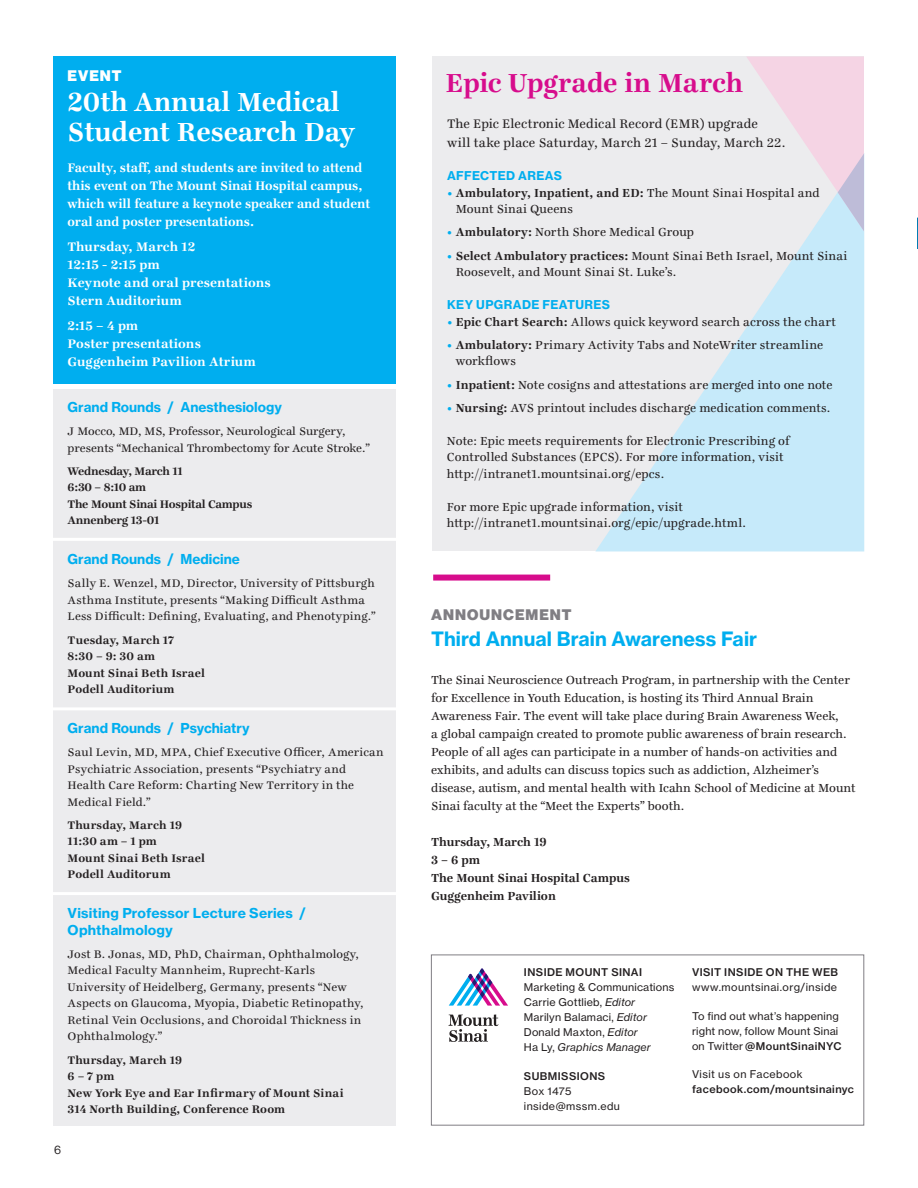
<style>
.page{position:relative;width:918px;height:1188px;background:#fff}
.page>*{position:absolute;margin:0;border:0;box-sizing:border-box;transform-origin:0 0}
.t1{font:700 28.5px/30px "Ingeborg";color:#fff}
.t2{font:700 28.5px "Ingeborg";letter-spacing:-.005em;color:#d70c8c}
.t3{font:19.5px "N Haas Grotesk TX Std 75 Bd";letter-spacing:.005em;color:#00aeef}
.t4{font:15px "N Haas Grotesk DS Std 95 Blk";letter-spacing:.065em;color:#807e83}
.t5{font:15px "N Haas Grotesk DS Std 95 Blk";letter-spacing:.065em;color:#fff}
.t6{font:700 13.5px/18px "Ingeborg";color:#fff}
.t7{font:13.5px/16.5px "N Haas Grotesk TX Std 75 Bd";color:#00aeef}
.t8{font:13.5px/19.5px "Ingeborg";letter-spacing:.01em;color:#231f20}
.t9{font:12.75px/18px "Ingeborg";color:#231f20}
.t10{font:700 12.75px/18px "Ingeborg";letter-spacing:-.005em;color:#231f20}
.t11{font:12.75px "Ingeborg";letter-spacing:.02em;color:#231f20}
.t12{font:12px/16.5px "Ingeborg";letter-spacing:.01em;color:#231f20}
.t13{font:700 12px/16.5px "Ingeborg";letter-spacing:.005em;color:#231f20}
.t14{font:700 12px/16.5px "Ingeborg";letter-spacing:-.02em;color:#231f20}
.t15{font:12px "N Haas Grotesk TX Std 75 Bd";letter-spacing:.03em;color:#00aeef}
.t16{font:12px "N Haas Grotesk DS Std 55 Rg";color:#231f20}
.t17{font:10.5px/15px "N Haas Grotesk TX Std 55 Rg";letter-spacing:.02em;color:#231f20}
.t18{font:10.5px "N Haas Grotesk TX Std 65 Md";letter-spacing:.04em;color:#231f20}
.t19{font:10.5px/15px "N Haas Grotesk TX Std 55 Rg";letter-spacing:.04em;color:#231f20}
.t20{font:10.5px "N Haas Grotesk TX Std 56 It";letter-spacing:.015em;color:#231f20}
.s1{color:#00aeef}
.s2{font-weight:700}
.s3{font-family:"N Haas Grotesk TX Std 56 It"}
.s4{font-family:"N Haas Grotesk TX Std 55 Rg"}
</style>
<div class="page">
<div style="left:53px;top:56px;width:343px;height:328px;background:#00aeef"></div>
<div style="left:53px;top:389px;width:343px;height:736px;background:#ececee"></div>
<svg style="left:449px;top:969px;width:59px;height:37px"></svg>
<svg style="left:448px;top:1014px;width:51px;height:28px"></svg>
<hr style="left:51px;top:538px;width:348px;height:3px;background:#fff">
<hr style="left:51px;top:707px;width:348px;height:3px;background:#fff">
<hr style="left:49px;top:892px;width:348px;height:3px;background:#fff">
<div style="left:433px;top:575px;width:117px;height:6px;background:#d70c8c"></div>
<div style="left:432px;top:56px;width:432px;height:495px;background:#ececee"></div>
<svg style="left:596px;top:231px;width:322px;height:320px"></svg>
<svg style="left:747px;top:56px;width:171px;height:175px"></svg>
<p class="t5" style="left:68px;top:67px;width:56px">EVENT</p>
<h1 class="t1" style="left:67px;top:87px;width:289px">20th Annual Medical<br>Student Research Day</h1>
<p class="t6" style="left:67px;top:159px;width:304px">Faculty, staff, and students are invited to attend this event on The Mount Sinai Hospital campus, which will feature a keynote speaker and student oral and poster presentations.</p>
<p class="t6" style="left:67px;top:238px;width:205px">Thursday, March 12<br>12:15 - 2:15 pm<br>Keynote and oral presentations<br>Stern Auditorium</p>
<p class="t6" style="left:67px;top:316px;width:190px">2:15 – 4 pm<br>Poster presentations<br>Guggenheim Pavilion Atrium</p>
<p class="t7" style="left:68px;top:399px;width:216px">Grand Rounds / Anesthesiology</p>
<p class="t12" style="left:68px;top:423px;width:304px">J Mocco, MD, MS, Professor, Neurological Surgery, presents “Mechanical Thrombectomy for Acute Stroke.”</p>
<p class="t14" style="left:68px;top:463px;width:186px">Wednesday, March 11<br>6:30 – 8:10 am<br>The Mount Sinai Hospital Campus<br>Annenberg 13-01</p>
<p class="t7" style="left:68px;top:551px;width:174px">Grand Rounds / Medicine</p>
<p class="t12" style="left:68px;top:575px;width:309px">Sally E. Wenzel, MD, Director, University of Pittsburgh<br>Asthma Institute, presents “Making Difficult Asthma<br>Less Difficult: Defining, Evaluating, and Phenotyping.”</p>
<p class="t13" style="left:68px;top:631px;width:139px">Tuesday, March 17<br>8:30 – 9: 30 am<br>Mount Sinai Beth Israel<br>Podell Auditorium</p>
<p class="t7" style="left:68px;top:720px;width:184px">Grand Rounds / Psychiatry</p>
<p class="t12" style="left:68px;top:744px;width:317px">Saul Levin, MD, MPA, Chief Executive Officer, American Psychiatric Association, presents “Psychiatry and Health Care Reform: Charting New Territory in the Medical Field.”</p>
<p class="t13" style="left:68px;top:817px;width:139px">Thursday, March 19<br>11:30 am – 1 pm<br>Mount Sinai Beth Israel<br>Podell Auditorum</p>
<p class="t7" style="left:68px;top:905px;width:240px">Visiting Professor Lecture Series /<br>Ophthalmology</p>
<p class="t12" style="left:68px;top:946px;width:297px">Jost B. Jonas, MD, PhD, Chairman, Ophthalmology, Medical Faculty Mannheim, Ruprecht-Karls University of Heidelberg, Germany, presents “New Aspects on Glaucoma, Myopia, Diabetic Retinopathy, Retinal Vein Occlusions, and Choroidal Thickness in Ophthalmology.”</p>
<p class="t13" style="left:68px;top:1051px;width:277px">Thursday, March 19<br>6 – 7 pm<br>New York Eye and Ear Infirmary of Mount Sinai<br>314 North Building, Conference Room</p>
<p class="t16" style="left:54px;top:1143px;width:8px">6</p>
<h1 class="t2" style="left:446px;top:65px;width:299px">Epic Upgrade in March</h1>
<p class="t8" style="left:447px;top:114px;width:340px">The Epic Electronic Medical Record (EMR) upgrade<br>will take place Saturday, March 21 – Sunday, March 22.</p>
<p class="t15" style="left:447px;top:168px;width:117px">AFFECTED AREAS</p>
<p class="t9" style="left:456px;top:184px;width:366px;line-height:16.5px;text-indent:-9px"><span class="s1">•</span> <span class="s2">Ambulatory, Inpatient, and ED:</span> The Mount Sinai Hospital and<br>Mount Sinai Queens</p>
<p class="t9" style="left:447px;top:223px;width:249px"><span class="s1">•</span> <span class="s2">Ambulatory:</span> North Shore Medical Group</p>
<p class="t9" style="left:456px;top:247px;width:393px;line-height:16.5px;text-indent:-9px"><span class="s1">•</span> <span class="s2">Select Ambulatory practices:</span> Mount Sinai Beth Israel, Mount Sinai<br>Roosevelt, and Mount Sinai St. Luke’s.</p>
<p class="t15" style="left:447px;top:297px;width:165px">KEY UPGRADE FEATURES</p>
<p class="t11" style="left:447px;top:314px;width:391px"><span class="s1">•</span> <span class="s2">Epic Chart Search:</span> Allows quick keyword search across the chart</p>
<p class="t9" style="left:456px;top:337px;width:369px;line-height:16.5px;text-indent:-9px"><span class="s1">•</span> <span class="s2">Ambulatory:</span> Primary Activity Tabs and NoteWriter streamline workflows</p>
<p class="t9" style="left:447px;top:376px;width:387px"><span class="s1">•</span> <span class="s2">Inpatient:</span> Note cosigns and attestations are merged into one note</p>
<p class="t9" style="left:447px;top:399px;width:385px"><span class="s1">•</span> <span class="s2">Nursing:</span> AVS printout includes discharge medication comments.</p>
<p class="t9" style="left:447px;top:432px;width:344px;line-height:16.5px">Note: Epic meets requirements for Electronic Prescribing of<br>Controlled Substances (EPCS). For more information, visit http://intranet1.mountsinai.org/epcs.</p>
<p class="t9" style="left:447px;top:498px;width:301px;line-height:16.5px">For more Epic upgrade information, visit http://intranet1.mountsinai.org/epic/upgrade.html.</p>
<p class="t4" style="left:431px;top:606px;width:142px">ANNOUNCEMENT</p>
<h2 class="t3" style="left:431px;top:626px;width:328px">Third Annual Brain Awareness Fair</h2>
<p class="t9" style="left:431px;top:671px;width:426px">The Sinai Neuroscience Outreach Program, in partnership with the Center for Excellence in Youth Education, is hosting its Third Annual Brain Awareness Fair. The event will take place during Brain Awareness Week,<br>a global campaign created to promote public awareness of brain research.<br>People of all ages can participate in a number of hands-on activities and exhibits, and adults can discuss topics such as addiction, Alzheimer’s disease, autism, and mental health with Icahn School of Medicine at Mount Sinai faculty at the “Meet the Experts” booth.</p>
<p class="t10" style="left:431px;top:833px;width:200px">Thursday, March 19<br>3 – 6 pm<br>The Mount Sinai Hospital Campus<br>Guggenheim Pavilion</p>
<p class="t18" style="left:524px;top:966px;width:120px">INSIDE MOUNT SINAI</p>
<p class="t17" style="left:524px;top:980px;width:152px">Marketing &amp; Communications<br>Carrie Gottlieb, <span class="s3">Editor<br></span>Marilyn Balamaci, <span class="s3">Editor<br></span>Donald Maxton, <span class="s3">Editor</span></p>
<p class="t20" style="left:524px;top:1041px;width:128px"><span class="s4">Ha Ly,</span> Graphics Manager</p>
<p class="t18" style="left:524px;top:1070px;width:83px">SUBMISSIONS</p>
<p class="t19" style="left:524px;top:1084px;width:98px">Box 1475 inside@mssm.edu</p>
<p class="t18" style="left:692px;top:966px;width:148px">VISIT INSIDE ON THE WEB</p>
<p class="t19" style="left:692px;top:980px;width:147px">www.mountsinai.org/inside</p>
<p class="t17" style="left:692px;top:1009px;width:148px">To find out what’s happening right now, follow Mount Sinai</p>
<p class="t18" style="left:692px;top:1040px;width:151px"><span class="s4">on Twitter</span> @MountSinaiNYC</p>
<p class="t19" style="left:692px;top:1067px;width:112px">Visit us on Facebook</p>
<p class="t18" style="left:692px;top:1083px;width:164px">facebook.com/mountsinainyc</p>
</div>
